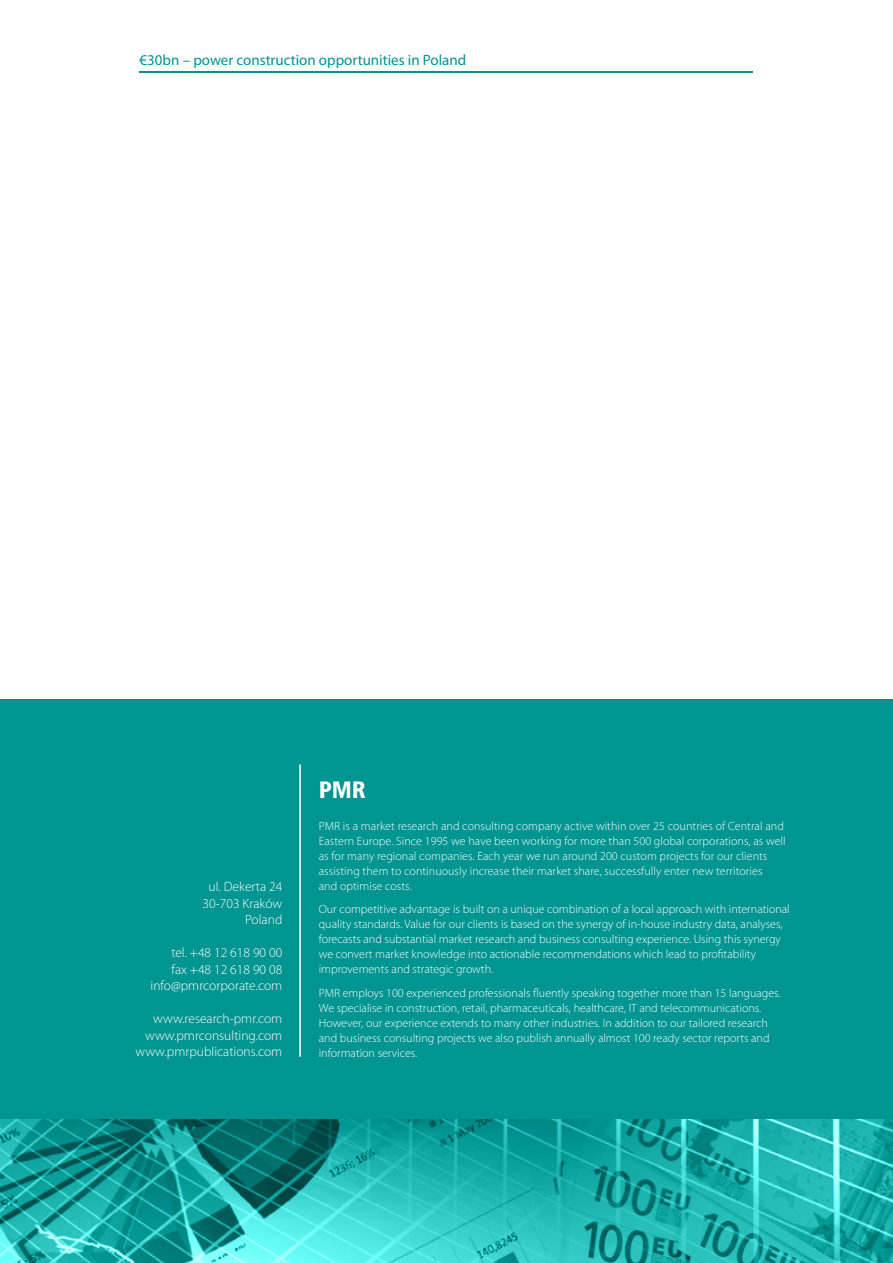
<style>
.page{position:relative;width:893px;height:1263px;background:#fff}
.page>*{position:absolute;margin:0;border:0;box-sizing:border-box;transform-origin:0 0}
.Podtytuł_1{font:24px "Humnst 777 Blk Cn EU";color:#fff}
.t1{font:15px "Myriad Pro";color:#009290}
.Prosty_tekst{font:300 13.5px/16.5px "Myriad Pro";color:#fff;text-align:right}
.Prosty_tekst-2{font:300 12px/15px "Myriad Pro";color:#fff}
</style>
<div class="page">
<hr style="left:140px;top:71px;width:613px;height:1px;background:#009591">
<svg style="left:0;top:1115px;width:893px;height:148px;background:#1ea9a6"></svg>
<div style="left:0;top:699px;width:893px;height:416px;background:#009591"></div>
<hr style="left:299px;top:764px;width:2px;height:293px;background:#fff">
<svg style="left:721px;top:1180px;width:8px;height:14px"></svg>
<p class="t1" style="left:140px;top:50px;width:328px">€30bn – power construction opportunities in Poland</p>
<p class="Prosty_tekst" style="left:209px;top:878px;width:75px">ul. Dekerta 24</p>
<p class="Prosty_tekst" style="left:203px;top:895px;width:81px">30-703 Kraków<br>Poland</p>
<p class="Prosty_tekst" style="left:171px;top:944px;width:112px">tel. +48 12 618 90 00</p>
<p class="Prosty_tekst" style="left:172px;top:961px;width:112px">fax +48 12 618 90 08</p>
<p class="Prosty_tekst" style="left:151px;top:977px;width:133px">info@pmrcorporate.com</p>
<p class="Prosty_tekst" style="left:153px;top:1010px;width:131px">www.research-pmr.com</p>
<p class="Prosty_tekst" style="left:145px;top:1027px;width:139px">www.pmrconsulting.com</p>
<p class="Prosty_tekst" style="left:136px;top:1043px;width:148px">www.pmrpublications.com</p>
<p class="Podtytuł_1" style="left:319px;top:774px;width:48px">PMR</p>
<p class="Prosty_tekst-2" style="left:319px;top:818px;width:468px">PMR is a market research and consulting company active within over 25 countries of Central and Eastern Europe. Since 1995 we have been working for more than 500 global corporations, as well as for many regional companies. Each year we run around 200 custom projects for our clients assisting them to continuously increase their market share, successfully enter new territories<br>and optimise costs.</p>
<p class="Prosty_tekst-2" style="left:319px;top:902px;width:472px">Our competitive advantage is built on a unique combination of a local approach with international quality standards. Value for our clients is based on the synergy of in-house industry data, analyses, forecasts and substantial market research and business consulting experience. Using this synergy we convert market knowledge into actionable recommendations which lead to profitability improvements and strategic growth.</p>
<p class="Prosty_tekst-2" style="left:319px;top:985px;width:463px">PMR employs 100 experienced professionals fluently speaking together more than 15 languages.<br>We specialise in construction, retail, pharmaceuticals, healthcare, IT and telecommunications.<br>However, our experience extends to many other industries. In addition to our tailored research and business consulting projects we also publish annually almost 100 ready sector reports and information services.</p>
</div>
